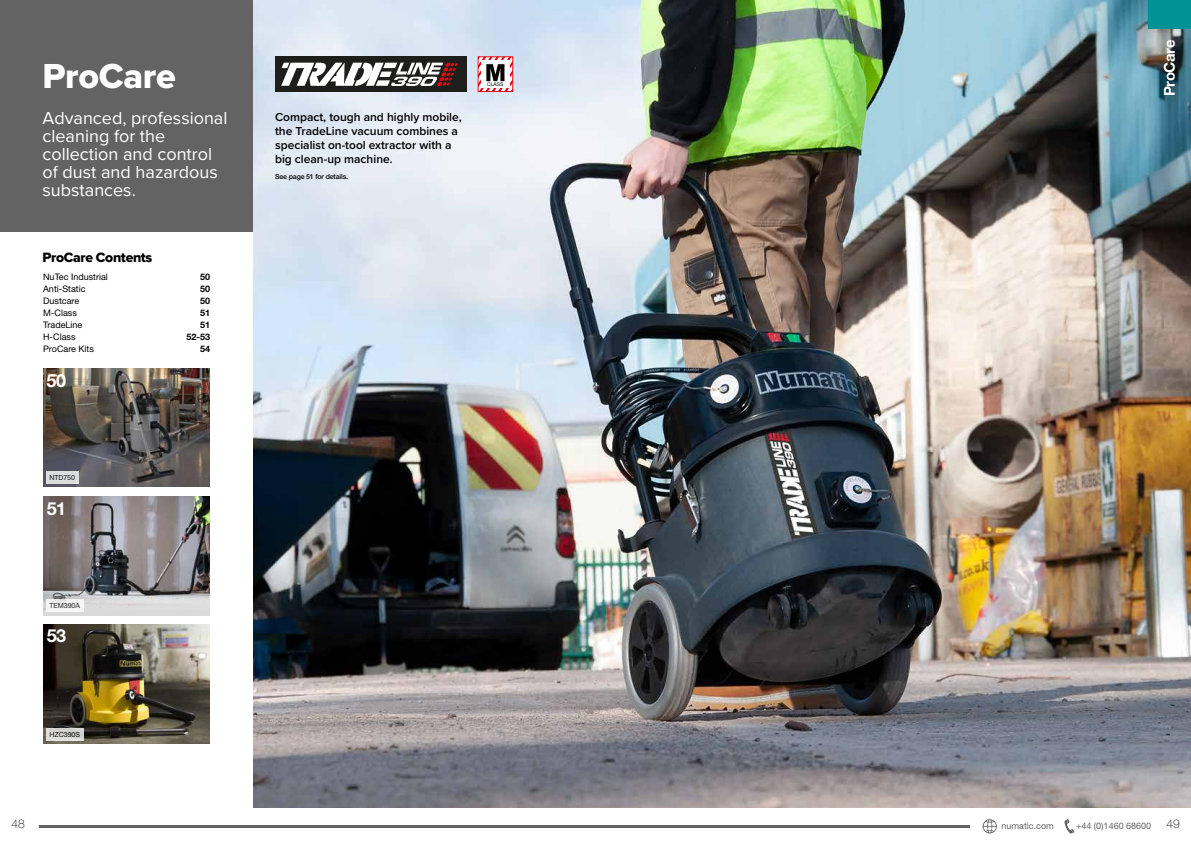
<style>
.page{position:relative;width:1191px;height:842px;background:#fff}
.page>*{position:absolute;margin:0;border:0;box-sizing:border-box;transform-origin:0 0}
.t1{font:36px "Proxima Nova Extrabld";letter-spacing:-.01em;color:#fff}
.t2{font:18px/18px "Proxima Nova";color:#fff}
.t3{font:700 18px "Helvetica Neue LT Pro";color:#fff}
.t4{font:700 15px "Helvetica Neue LT Pro";letter-spacing:-.025em;color:#fff}
.t5{font:14px "Proxima Nova Extrabld";letter-spacing:-.025em;color:#000}
.t6{font:600 12px/14px "Proxima Nova";color:#000}
.t7{font:100 12px "Helvetica Neue LT Pro";color:#000}
.t8{font:9px "Helvetica Neue LT Pro";color:#000}
.t9{font:9px "Helvetica Neue LT Pro";color:#646363}
.t10{font:700 9px "Helvetica Neue LT Pro";color:#000}
.t11{font:500 7px "Helvetica Neue LT Pro";letter-spacing:-.02em;color:#000}
.t12{font:7px "Helvetica Neue LT Pro";color:#000}
.t13{font:5.1px "Helvetica Neue LT Pro";color:#000}
</style>
<div class="page">
<svg style="left:982px;top:819px;width:14px;height:14px"></svg>
<svg style="left:1064px;top:819px;width:10px;height:14px"></svg>
<hr style="left:40px;top:825px;width:929px;height:3px;background:#646363">
<div style="left:0;top:0;width:254px;height:232px;background:#646363"></div>
<img style="left:254px;top:0;width:937px;height:808px">
<div style="left:275px;top:57px;width:192px;height:35px;background:#1e1e1c"></div>
<svg style="left:281px;top:63px;width:177px;height:23px"></svg>
<div style="left:478px;top:57px;width:35px;height:35px;border:1px solid #e30613"></div>
<svg style="left:478px;top:57px;width:35px;height:34px"></svg>
<img style="left:43px;top:368px;width:167px;height:119px">
<img style="left:43px;top:497px;width:167px;height:118px">
<div style="left:46px;top:471px;width:33px;height:12px;background:#dcddde"></div>
<div style="left:47px;top:600px;width:37px;height:12px;background:#f5f5f5"></div>
<img style="left:43px;top:625px;width:167px;height:119px">
<svg style="left:47px;top:729px;width:37px;height:12px"></svg>
<div style="left:1148px;top:0;width:43px;height:28px;background:#009295"></div>
<h1 class="t1" style="left:43px;top:49px;width:135px">ProCare</h1>
<h2 class="t2" style="left:43px;top:108px;width:186px">Advanced, professional cleaning for the collection and control of dust and hazardous substances.</h2>
<p class="t6" style="left:275px;top:110px;width:188px">Compact, tough and highly mobile, the TradeLine vacuum combines a specialist on-tool extractor with a big clean-up machine.</p>
<p class="t11" style="left:275px;top:172px;width:75px">See page 51 for details.</p>
<p class="t5" style="left:43px;top:247px;width:111px">ProCare Contents</p>
<p class="t8" style="left:43px;top:271px;width:66px">NuTec Industrial</p>
<p class="t10" style="left:200px;top:271px;width:12px">50</p>
<p class="t8" style="left:43px;top:283px;width:44px">Anti-Static</p>
<p class="t10" style="left:200px;top:283px;width:12px">50</p>
<p class="t8" style="left:43px;top:295px;width:38px">Dustcare</p>
<p class="t10" style="left:200px;top:295px;width:12px">50</p>
<p class="t8" style="left:43px;top:307px;width:35px">M-Class</p>
<p class="t10" style="left:200px;top:307px;width:12px">51</p>
<p class="t8" style="left:43px;top:319px;width:41px">TradeLine</p>
<p class="t10" style="left:200px;top:319px;width:12px">51</p>
<p class="t8" style="left:43px;top:331px;width:34px">H-Class</p>
<p class="t10" style="left:186px;top:331px;width:25px">52-53</p>
<p class="t8" style="left:43px;top:343px;width:52px">ProCare Kits</p>
<p class="t10" style="left:200px;top:343px;width:12px">54</p>
<h2 class="t3" style="left:46px;top:369px;width:21px">50</h2>
<p class="t13" style="left:487px;top:81px;width:18px">CLASS</p>
<p class="t12" style="left:49px;top:473px;width:27px">NTD750</p>
<h2 class="t3" style="left:47px;top:498px;width:21px">51</h2>
<p class="t12" style="left:49px;top:601px;width:32px">TEM390A</p>
<h2 class="t3" style="left:47px;top:624px;width:21px">53</h2>
<p class="t12" style="left:49px;top:730px;width:32px">HZC390S</p>
<p class="t4" style="left:1160px;top:96px;width:58px;rotate:-90deg">ProCare</p>
<p class="t7" style="left:11px;top:817px;width:15px">48</p>
<p class="t9" style="left:1001px;top:820px;width:54px">numatic.com</p>
<p class="t9" style="left:1076px;top:820px;width:77px">+44 (0)1460 68600</p>
<p class="t7" style="left:1166px;top:817px;width:15px">49</p>
</div>
